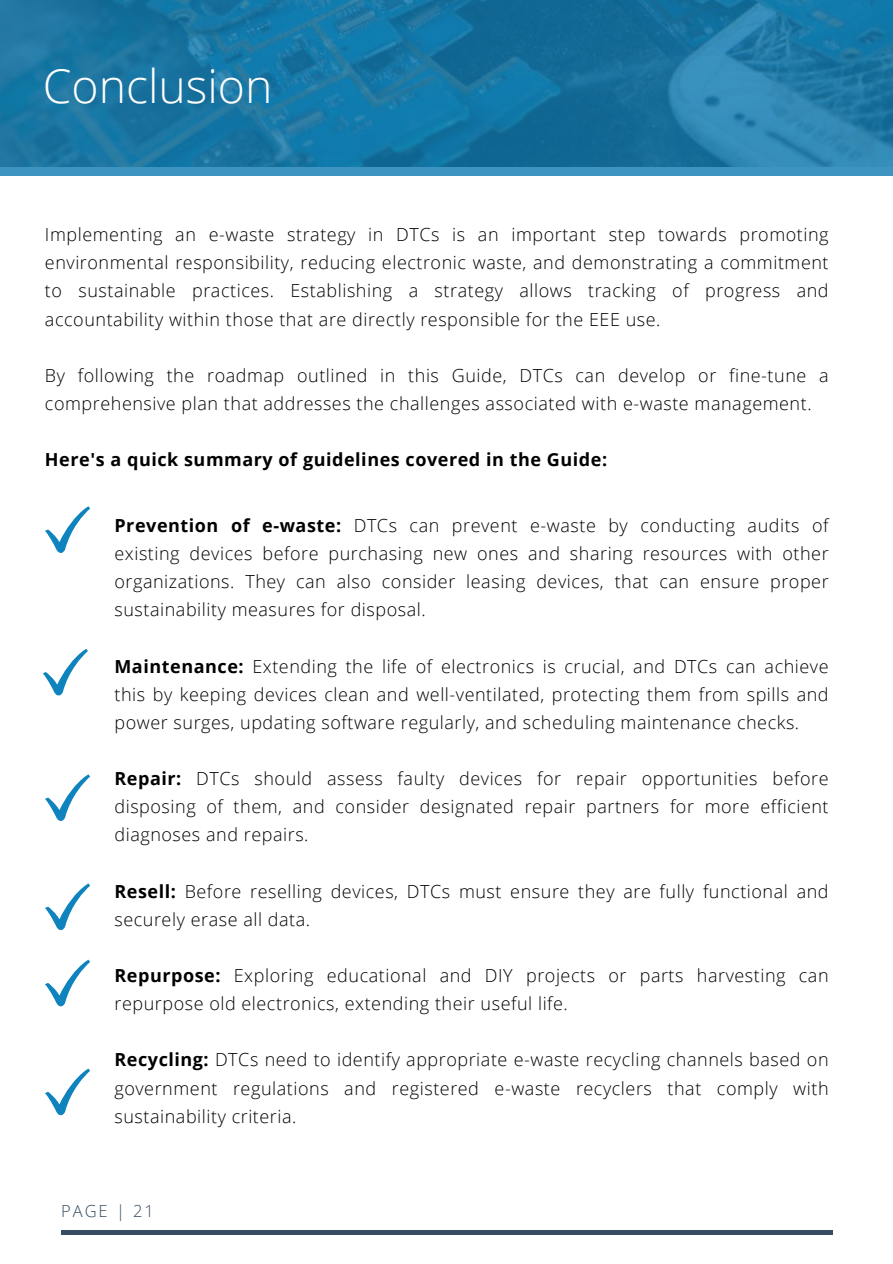
<style>
.page{position:relative;width:893px;height:1264px;background:#fff}
.page>*{position:absolute;margin:0;border:0;box-sizing:border-box;transform-origin:0 0}
.t1{font:300 46.35px "Open Sans";color:#fff}
.t2{font:300 18px/28.2px "Open Sans";letter-spacing:.03em;color:#000;text-align:justify}
.t3{font:700 18px "Open Sans";letter-spacing:.03em;color:#000}
.t4{font:300 16.5px "Open Sans";letter-spacing:.12em;color:#364d62}
.s1{font-weight:700}
</style>
<div class="page">
<hr style="left:61px;top:1230px;width:771px;height:3px;background:#364d62">
<svg style="left:0;top:0;width:892px;height:176px;background:#1c77a4"></svg>
<svg style="left:45px;top:506px;width:45px;height:47px"></svg>
<svg style="left:43px;top:648px;width:45px;height:47px"></svg>
<svg style="left:45px;top:774px;width:45px;height:47px"></svg>
<svg style="left:45px;top:883px;width:45px;height:47px"></svg>
<svg style="left:45px;top:959px;width:45px;height:47px"></svg>
<svg style="left:45px;top:1068px;width:45px;height:47px"></svg>
<h1 class="t1" style="left:43px;top:53px;width:231px">Conclusion</h1>
<p class="t2" style="left:45px;top:220px;width:785px">Implementing an e-waste strategy in DTCs is an important step towards promoting environmental responsibility, reducing electronic waste, and demonstrating a commitment to sustainable practices. Establishing a strategy allows tracking of progress and accountability within those that are directly responsible for the EEE use.</p>
<p class="t2" style="left:45px;top:361px;width:785px">By following the roadmap outlined in this Guide, DTCs can develop or fine-tune a comprehensive plan that addresses the challenges associated with e-waste management.</p>
<p class="t3" style="left:45px;top:447px;width:563px">Here's a quick summary of guidelines covered in the Guide:</p>
<p class="t2" style="left:114px;top:511px;width:715px"><span class="s1">Prevention of e-waste:</span> DTCs can prevent e-waste by conducting audits of existing devices before purchasing new ones and sharing resources with other organizations. They can also consider leasing devices, that can ensure proper sustainability measures for disposal.</p>
<p class="t2" style="left:114px;top:651px;width:715px"><span class="s1">Maintenance:</span> Extending the life of electronics is crucial, and DTCs can achieve this by keeping devices clean and well-ventilated, protecting them from spills and power surges, updating software regularly, and scheduling maintenance checks.</p>
<p class="t2" style="left:114px;top:764px;width:715px"><span class="s1">Repair:</span> DTCs should assess faulty devices for repair opportunities before disposing of them, and consider designated repair partners for more efficient diagnoses and repairs.</p>
<p class="t2" style="left:114px;top:876px;width:715px"><span class="s1">Resell:</span> Before reselling devices, DTCs must ensure they are fully functional and securely erase all data.</p>
<p class="t2" style="left:114px;top:961px;width:715px"><span class="s1">Repurpose:</span> Exploring educational and DIY projects or parts harvesting can repurpose old electronics, extending their useful life.</p>
<p class="t2" style="left:114px;top:1045px;width:715px"><span class="s1">Recycling:</span> DTCs need to identify appropriate e-waste recycling channels based on government regulations and registered e-waste recyclers that comply with sustainability criteria.</p>
<p class="t4" style="left:61px;top:1199px;width:94px">PAGE | 21</p>
</div>
